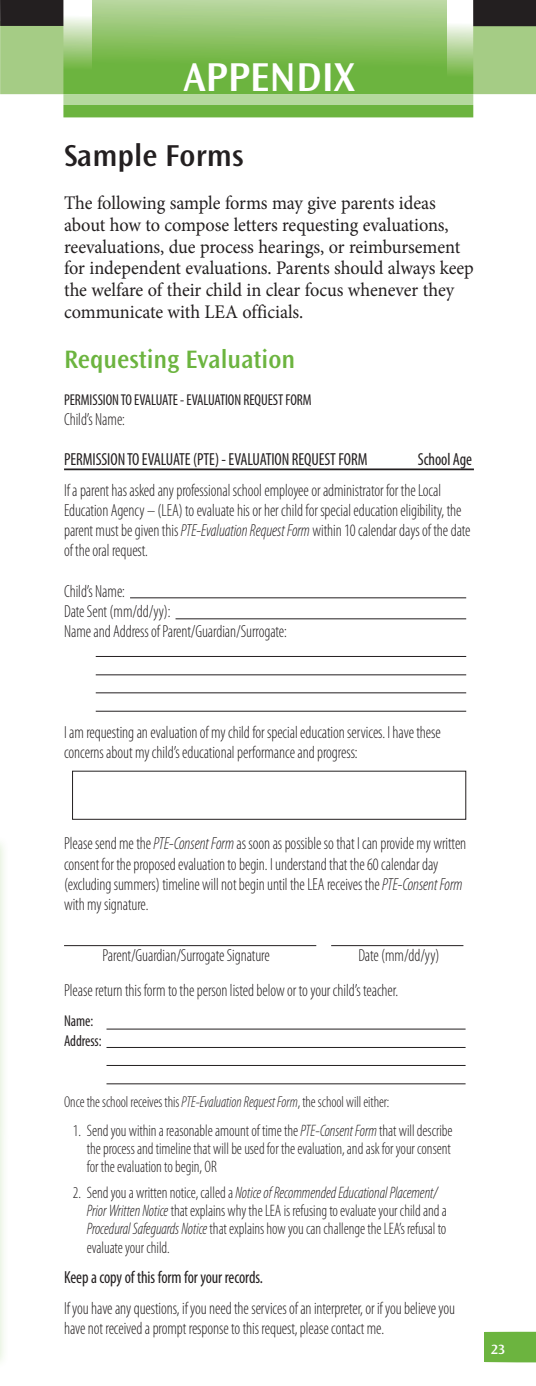
<style>
.page{position:relative;width:536px;height:1386px;background:#fff}
.page>*{position:absolute;margin:0;border:0;box-sizing:border-box;transform-origin:0 0}
.t1{font:600 42px "Ocean Sans Std";color:#fff}
.t2{font:600 31.5px "Ocean Sans Std";color:#231f20}
.t3{font:600 26.25px "Ocean Sans Std";color:#6cb43f;scale:.96 1}
.t4{font:19.25px/21.7px "Minion Pro";letter-spacing:-.005em;color:#231f20;scale:.95 1}
.t5{font:300 condensed 17.5px/20.1px "Myriad Pro";letter-spacing:-.005em;color:#231f20;scale:.93 1}
.t6{font:condensed 17.5px "Myriad Pro";letter-spacing:-.005em;color:#231f20;scale:.93 1}
.t7{font:300 condensed 16.62px/18.4px "Myriad Pro";letter-spacing:-.005em;color:#231f20;text-align:justify;scale:.93 1}
.t8{font:300 condensed 15.75px "Myriad Pro";letter-spacing:-.005em;color:#231f20;scale:.93 1}
.t9{font:condensed 15.75px/20.1px "Myriad Pro";letter-spacing:-.005em;color:#231f20;scale:.93 1}
.t10{font:600 14px "Ocean Sans Std";color:#fff}
.s1{font-style:italic}
</style>
<div class="page">
<div style="left:484px;top:1332px;width:52px;height:30px;background:#6cb43f"></div>
<div style="left:0;top:835px;width:9px;height:535px;background:#f9fcf7"></div>
<hr style="left:64px;top:468px;width:410px;height:2px;background:#231f20">
<hr style="left:130px;top:597px;width:336px;height:1px;background:#231f20">
<hr style="left:175px;top:618px;width:291px;height:1px;background:#231f20">
<hr style="left:106px;top:1029px;width:359px;height:1px;background:#231f20">
<hr style="left:106px;top:1065px;width:359px;height:1px;background:#231f20">
<hr style="left:106px;top:1047px;width:359px;height:1px;background:#231f20">
<hr style="left:106px;top:1083px;width:359px;height:1px;background:#231f20">
<div style="left:72px;top:771px;width:394px;height:49px;border:1px solid #231f20"></div>
<hr style="left:64px;top:945px;width:252px;height:1px;background:#231f20">
<hr style="left:331px;top:945px;width:132px;height:1px;background:#231f20">
<div style="left:0;top:26px;width:536px;height:68px;background:#a5cc85"></div>
<div style="left:0;top:0;width:536px;height:26px;background:#231f20"></div>
<svg style="left:63px;top:0;width:410px;height:117px"></svg>
<svg style="left:92px;top:0;width:354px;height:94px"></svg>
<svg style="left:0;top:94px;width:536px;height:11px;fill:#b5d99e"></svg>
<hr style="left:96px;top:656px;width:370px;height:1px;background:#231f20">
<hr style="left:96px;top:692px;width:370px;height:1px;background:#231f20">
<hr style="left:96px;top:674px;width:370px;height:1px;background:#231f20">
<hr style="left:96px;top:711px;width:370px;height:1px;background:#231f20">
<h1 class="t1" style="left:183px;top:54px;width:173px">APPENDIX</h1>
<h2 class="t2" style="left:64px;top:138px;width:181px">Sample Forms</h2>
<p class="t4" style="left:64px;top:192px;width:432px">The following sample forms may give parents ideas about how to compose letters requesting evaluations, reevaluations, due process hearings, or reimbursement for independent evaluations. Parents should always keep the welfare of their child in clear focus whenever they communicate with LEA officials.</p>
<h3 class="t3" style="left:64px;top:345px;width:242px">Requesting Evaluation</h3>
<p class="t9" style="left:64px;top:390px;width:267px">PERMISSION TO EVALUATE - EVALUATION REQUEST FORM</p>
<p class="t5" style="left:64px;top:410px;width:67px">Child’s Name:</p>
<p class="t6" style="left:64px;top:450px;width:328px">PERMISSION TO EVALUATE (PTE) - EVALUATION REQUEST FORM</p>
<p class="t6" style="left:417px;top:450px;width:60px">School Age</p>
<p class="t5" style="left:64px;top:481px;width:438px">If a parent has asked any professional school employee or administrator for the Local Education Agency – (LEA) to evaluate his or her child for special education eligibility, the parent must be given this <span class="s1">PTE-Evaluation Request Form</span> within 10 calendar days of the date of the oral request.</p>
<p class="t5" style="left:64px;top:581px;width:241px">Child’s Name:<br>Date Sent (mm/dd/yy):<br>Name and Address of Parent/Guardian/Surrogate:</p>
<p class="t5" style="left:64px;top:723px;width:406px">I am requesting an evaluation of my child for special education services. I have these concerns about my child’s educational performance and progress:</p>
<p class="t5" style="left:64px;top:834px;width:434px">Please send me the <span class="s1">PTE-Consent Form</span> as soon as possible so that I can provide my written consent for the proposed evaluation to begin. I understand that the 60 calendar day (excluding summers) timeline will not begin until the LEA receives the <span class="s1">PTE-Consent Form </span>with my signature.</p>
<p class="t5" style="left:103px;top:946px;width:181px">Parent/Guardian/Surrogate Signature</p>
<p class="t5" style="left:64px;top:939px;width:405px;line-height:34.1px;text-indent:294px">Date (mm/dd/yy)<br>Please return this form to the person listed below or to your child’s teacher.</p>
<p class="t9" style="left:64px;top:1011px;width:42px">Name:<br>Address:</p>
<p class="t8" style="left:64px;top:1093px;width:351px">Once the school receives this <span class="s1">PTE-Evaluation Request Form</span>, the school will either:</p>
<p class="t7" style="left:87px;top:1121px;width:394px;text-indent:-14px">1. Send you within a reasonable amount of time the <span class="s1">PTE-Consent Form</span> that will describe the process and timeline that will be used for the evaluation, and ask for your consent for the evaluation to begin, OR</p>
<p class="t7" style="left:87px;top:1183px;width:388px;text-align:left;text-indent:-14px">2. Send you a written notice, called a <span class="s1">Notice of Recommended Educational Placement/ Prior Written Notice</span> that explains why the LEA is refusing to evaluate your child and a <span class="s1">Procedural Safeguards Notice</span> that explains how you can challenge the LEA’s refusal to evaluate your child.</p>
<p class="t6" style="left:64px;top:1268px;width:215px">Keep a copy of this form for your records.</p>
<p class="t5" style="left:64px;top:1299px;width:422px">If you have any questions, if you need the services of an interpreter, or if you believe you have not received a prompt response to this request, please contact me.</p>
<p class="t10" style="left:491px;top:1342px;width:16px">23</p>
</div>
